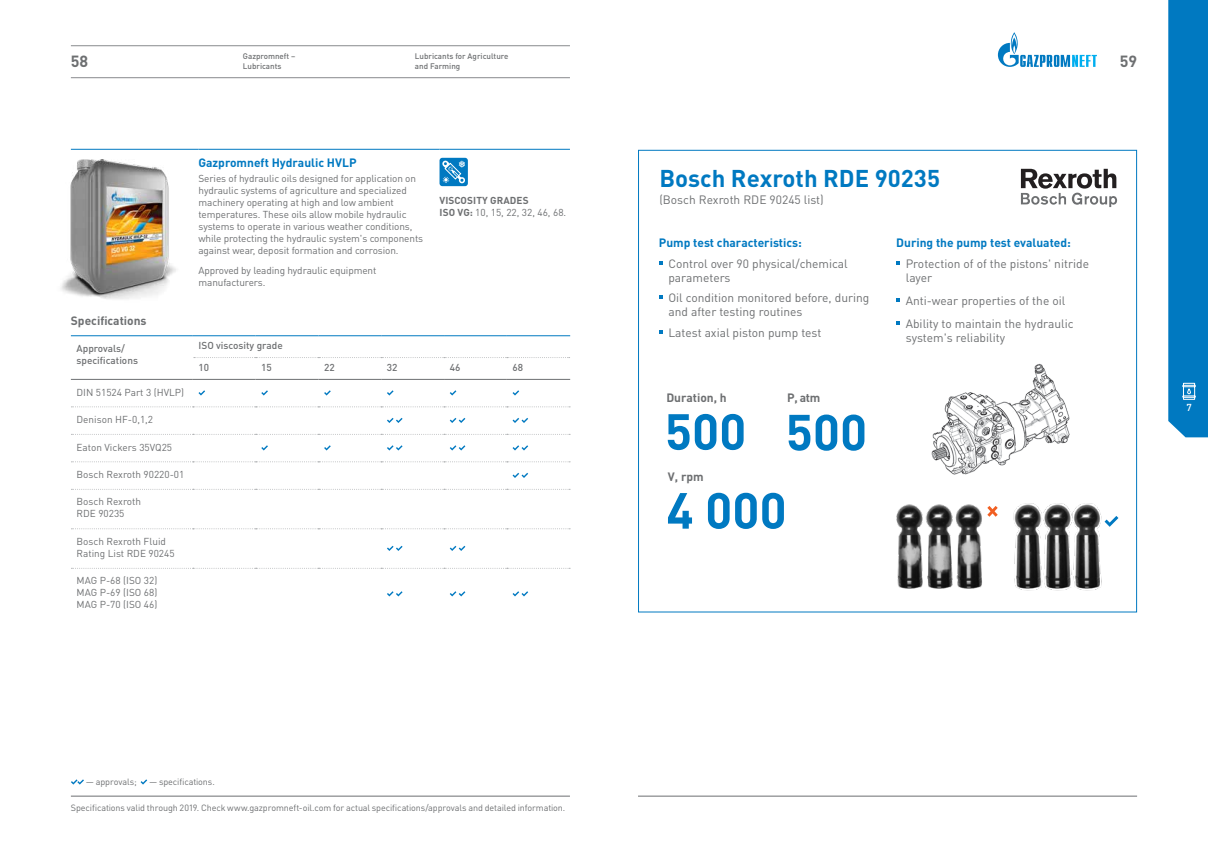
<style>
.page{position:relative;width:1208px;height:842px;background:#fff}
.page>*{position:absolute;margin:0;border:0;box-sizing:border-box;transform-origin:0 0}
.t1{font:700 50px/78.5px "DIN Pro";color:#0079c1}
.t2{font:700 24px "DIN Pro";color:#0079c1}
.t3{font:700 16px "DIN Pro";color:#6d6f71}
.t4{font:12px/14.4px "DIN Pro";color:#6d6f71}
.t5{font:700 12px "DIN Pro";color:#0079c1}
.t6{font:700 12px "DIN Pro";color:#6d6f71}
.t7{font:10px/12px "DIN Pro";letter-spacing:-.01em;color:#6d6f71}
.t8{font:500 10px/12px "DIN Pro";color:#6d6f71}
.t9{font:700 10px/12px "DIN Pro";letter-spacing:.01em;color:#6d6f71}
.t10{font:500 10px "DIN Pro";color:#fff}
.t11{font:9px "DIN Pro";letter-spacing:-.015em;color:#6d6f71}
.t12{font:500 8px/9.6px "DIN Pro";color:#6d6f71}
.s1{font-weight:400}
</style>
<div class="page">
<hr style="left:71px;top:796px;width:499px;height:1px;background:#6d6f71">
<hr style="left:638px;top:796px;width:499px;height:1px;background:#6d6f71">
<hr style="left:71px;top:149px;width:127px;height:1px;background:#0079c1">
<hr style="left:198px;top:149px;width:241px;height:1px;background:#0079c1">
<hr style="left:439px;top:149px;width:131px;height:1px;background:#0079c1">
<div style="left:439px;top:158px;width:29px;height:28px;background:#0079c1;border-radius:3px"></div>
<svg style="left:442px;top:160px;width:23px;height:24px"></svg>
<img style="left:61px;top:159px;width:115px;height:140px">
<hr style="left:193px;top:379px;width:63px;height:1px;background:#6d6f71">
<hr style="left:256px;top:379px;width:62px;height:1px;background:#6d6f71">
<hr style="left:318px;top:379px;width:63px;height:1px;background:#6d6f71">
<hr style="left:381px;top:379px;width:63px;height:1px;background:#6d6f71">
<hr style="left:444px;top:379px;width:63px;height:1px;background:#6d6f71">
<hr style="left:507px;top:379px;width:63px;height:1px;background:#6d6f71">
<hr style="left:71px;top:379px;width:122px;height:1px;background:#6d6f71">
<svg style="left:71px;top:434px;width:499px;height:1px"></svg>
<svg style="left:71px;top:461px;width:499px;height:1px"></svg>
<hr style="left:71px;top:335px;width:122px;height:1px;background:#0079c1">
<hr style="left:193px;top:335px;width:63px;height:1px;background:#0079c1">
<hr style="left:256px;top:335px;width:62px;height:1px;background:#0079c1">
<hr style="left:318px;top:335px;width:63px;height:1px;background:#0079c1">
<hr style="left:381px;top:335px;width:63px;height:1px;background:#0079c1">
<hr style="left:444px;top:335px;width:63px;height:1px;background:#0079c1">
<hr style="left:507px;top:335px;width:63px;height:1px;background:#0079c1">
<svg style="left:192px;top:336px;width:378px;height:43px"></svg>
<svg style="left:71px;top:489px;width:499px;height:1px"></svg>
<svg style="left:71px;top:528px;width:499px;height:1px"></svg>
<svg style="left:71px;top:568px;width:499px;height:1px"></svg>
<svg style="left:71px;top:406px;width:499px;height:1px"></svg>
<svg style="left:198px;top:390px;width:7px;height:5px"></svg>
<svg style="left:261px;top:390px;width:7px;height:5px"></svg>
<svg style="left:324px;top:390px;width:7px;height:5px"></svg>
<svg style="left:387px;top:390px;width:6px;height:5px"></svg>
<svg style="left:450px;top:390px;width:6px;height:5px"></svg>
<svg style="left:512px;top:390px;width:7px;height:5px"></svg>
<svg style="left:387px;top:418px;width:15px;height:5px"></svg>
<svg style="left:450px;top:418px;width:15px;height:5px"></svg>
<svg style="left:512px;top:418px;width:16px;height:5px"></svg>
<svg style="left:261px;top:445px;width:7px;height:5px"></svg>
<svg style="left:324px;top:445px;width:7px;height:5px"></svg>
<svg style="left:387px;top:445px;width:15px;height:5px"></svg>
<svg style="left:450px;top:445px;width:15px;height:5px"></svg>
<svg style="left:512px;top:445px;width:16px;height:5px"></svg>
<svg style="left:512px;top:473px;width:16px;height:5px"></svg>
<svg style="left:387px;top:546px;width:15px;height:5px"></svg>
<svg style="left:450px;top:546px;width:15px;height:5px"></svg>
<svg style="left:387px;top:591px;width:15px;height:5px"></svg>
<svg style="left:450px;top:591px;width:15px;height:5px"></svg>
<svg style="left:512px;top:591px;width:16px;height:5px"></svg>
<svg style="left:71px;top:779px;width:13px;height:5px"></svg>
<svg style="left:141px;top:779px;width:6px;height:5px"></svg>
<img style="left:931px;top:363px;width:139px;height:112px">
<svg style="left:1021px;top:169px;width:96px;height:38px"></svg>
<svg style="left:659px;top:261px;width:3px;height:4px"></svg>
<svg style="left:659px;top:295px;width:3px;height:4px"></svg>
<svg style="left:896px;top:261px;width:3px;height:4px"></svg>
<svg style="left:896px;top:298px;width:3px;height:4px"></svg>
<svg style="left:896px;top:321px;width:3px;height:4px"></svg>
<img style="left:1013px;top:503px;width:89px;height:88px">
<svg style="left:1104px;top:516px;width:14px;height:11px"></svg>
<img style="left:896px;top:504px;width:86px;height:85px">
<svg style="left:987px;top:506px;width:10px;height:11px"></svg>
<svg style="left:998px;top:32px;width:99px;height:35px"></svg>
<svg style="left:1168px;top:0;width:40px;height:437px;background:#0a7ec3"></svg>
<hr style="left:71px;top:45px;width:499px;height:1px;background:#888a8d">
<hr style="left:71px;top:77px;width:499px;height:1px;background:#888a8d">
<p class="t12" style="left:243px;top:51px;width:54px">Gazpromneft –</p>
<p class="t12" style="left:415px;top:51px;width:95px">Lubricants for Agriculture and Farming</p>
<h3 class="t3" style="left:71px;top:50px;width:19px">58</h3>
<p class="t12" style="left:243px;top:61px;width:40px">Lubricants</p>
<h3 class="t3" style="left:1119px;top:50px;width:19px">59</h3>
<p class="t6" style="left:71px;top:313px;width:77px">Specifications</p>
<p class="t5" style="left:198px;top:154px;width:160px">Gazpromneft Hydraulic HVLP</p>
<p class="t7" style="left:198px;top:172px;width:226px">Series of hydraulic oils designed for application on hydraulic systems of agriculture and specialized machinery operating at high and low ambient temperatures. These oils allow mobile hydraulic systems to operate in various weather conditions, while protecting the hydraulic system's components against wear, deposit formation and corrosion.</p>
<p class="t7" style="left:198px;top:264px;width:179px">Approved by leading hydraulic equipment manufacturers.</p>
<p class="t9" style="left:439px;top:194px;width:128px">VISCOSITY GRADES<br>ISO VG: <span class="s1">10, 15, 22, 32, 46, 68.</span></p>
<p class="t8" style="left:77px;top:342px;width:63px">Approvals/ specifications</p>
<p class="t8" style="left:198px;top:334px;width:86px;line-height:21.8px">ISO viscosity grade<br>10</p>
<p class="t8" style="left:261px;top:361px;width:12px">15</p>
<p class="t8" style="left:324px;top:361px;width:12px">22</p>
<p class="t8" style="left:387px;top:361px;width:12px">32</p>
<p class="t8" style="left:450px;top:361px;width:12px">46</p>
<p class="t8" style="left:512px;top:361px;width:12px">68</p>
<p class="t7" style="left:77px;top:385px;width:109px">DIN 51524 Part 3 (HVLP)</p>
<p class="t7" style="left:77px;top:413px;width:78px">Denison HF-0,1,2</p>
<p class="t7" style="left:77px;top:440px;width:97px">Eaton Vickers 35VQ25</p>
<p class="t7" style="left:77px;top:468px;width:109px">Bosch Rexroth 90220-01</p>
<p class="t7" style="left:77px;top:495px;width:66px">Bosch Rexroth<br>RDE 90235</p>
<p class="t7" style="left:77px;top:535px;width:100px">Bosch Rexroth Fluid<br>Rating List RDE 90245</p>
<p class="t7" style="left:77px;top:574px;width:82px;text-align:justify">MAG P-68 (ISO 32)<br>MAG P-69 (ISO 68)<br>MAG P-70 (ISO 46)</p>
<h2 class="t2" style="left:659px;top:162px;width:282px">Bosch Rexroth RDE 90235</h2>
<p class="t4" style="left:659px;top:192px;width:166px">(Bosch Rexroth RDE 90245 list)</p>
<p class="t5" style="left:659px;top:235px;width:145px">Pump test characteristics:</p>
<p class="t4" style="left:668px;top:256px;width:181px">Control over 90 physical/chemical parameters</p>
<p class="t4" style="left:668px;top:290px;width:202px">Oil condition monitored before, during and after testing routines</p>
<p class="t4" style="left:668px;top:324px;width:154px">Latest axial piston pump test</p>
<p class="t6" style="left:666px;top:389px;width:62px">Duration, h</p>
<p class="t6" style="left:787px;top:390px;width:35px">P, atm</p>
<h1 class="t1" style="left:665px;top:391px;width:204px">500 500<br>4 000</h1>
<p class="t6" style="left:668px;top:468px;width:37px">V, rpm</p>
<p class="t5" style="left:896px;top:235px;width:176px">During the pump test evaluated:</p>
<p class="t4" style="left:905px;top:256px;width:185px">Protection of of the pistons' nitride layer</p>
<p class="t4" style="left:905px;top:289px;width:169px;line-height:22.9px">Anti-wear properties of the oil<br>Ability to maintain the hydraulic</p>
<p class="t4" style="left:905px;top:330px;width:101px">system's reliability</p>
<p class="t10" style="left:1186px;top:401px;width:7px">7</p>
<p class="t11" style="left:86px;top:775px;width:52px">— approvals;</p>
<p class="t11" style="left:149px;top:775px;width:67px">— specifications.</p>
<p class="t11" style="left:71px;top:802px;width:496px">Specifications valid through 2019. Check www.gazpromneft-oil.com for actual specifications/approvals and detailed information.</p>
</div>
